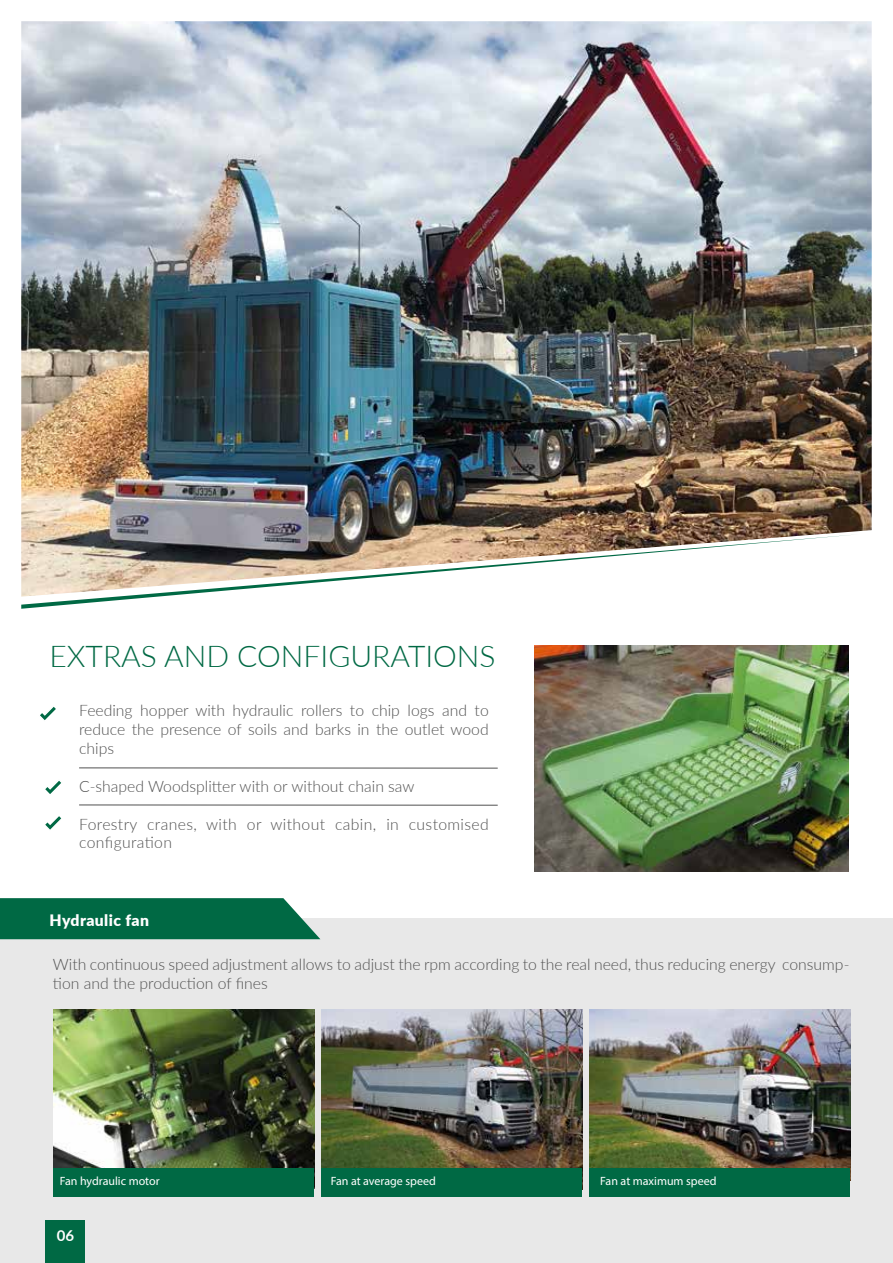
<style>
.page{position:relative;width:893px;height:1263px;background:#fff}
.page>*{position:absolute;margin:0;border:0;box-sizing:border-box;transform-origin:0 0}
.t1{font:300 30px "Lato";color:#006944}
.t2{font:300 15.75px/18.9px "Lato";color:#515151}
.t3{font:300 15.75px/18.9px "Lato";letter-spacing:.025em;color:#515151}
.t4{font:900 15.75px "Lato";letter-spacing:.025em;color:#fff}
.t5{font:700 15px "Lato";color:#fff}
.t6{font:12px "Myriad Pro";color:#fff}
</style>
<div class="page">
<div style="left:0;top:919px;width:893px;height:344px;background:#e8e8e8"></div>
<svg style="left:0;top:898px;width:320px;height:41px;background:#0f714e"></svg>
<img style="left:53px;top:1009px;width:261px;height:159px">
<img style="left:321px;top:1009px;width:261px;height:159px">
<img style="left:589px;top:1009px;width:261px;height:159px">
<div style="left:321px;top:1168px;width:261px;height:29px;background:#006944"></div>
<div style="left:589px;top:1168px;width:261px;height:29px;background:#006944"></div>
<div style="left:53px;top:1168px;width:261px;height:29px;background:#006944"></div>
<hr style="left:79px;top:768px;width:419px;height:1px;background:#515151">
<hr style="left:79px;top:805px;width:419px;height:1px;background:#515151">
<img style="left:534px;top:703px;width:314px;height:168px">
<div style="left:45px;top:1221px;width:40px;height:42px;background:#006944"></div>
<img style="left:21px;top:21px;width:851px;height:682px">
<svg style="left:40px;top:706px;width:16px;height:15px"></svg>
<svg style="left:45px;top:780px;width:17px;height:14px"></svg>
<svg style="left:45px;top:816px;width:17px;height:14px"></svg>
<h1 class="t1" style="left:50px;top:635px;width:448px">EXTRAS AND CONFIGURATIONS</h1>
<p class="t2" style="left:79px;top:700px;width:411px;text-align:justify">Feeding hopper with hydraulic rollers to chip logs and to reduce the presence of soils and barks in the outlet wood chips</p>
<p class="t2" style="left:79px;top:776px;width:337px">C-shaped Woodsplitter with or without chain saw</p>
<p class="t3" style="left:79px;top:814px;width:411px">Forestry cranes, with or without cabin, in customised configuration</p>
<p class="t4" style="left:50px;top:909px;width:101px">Hydraulic fan</p>
<p class="t2" style="left:53px;top:954px;width:798px">With continuous speed adjustment allows to adjust the rpm according to the real need, thus reducing energy consump&shy;tion and the production of fines</p>
<p class="t6" style="left:60px;top:1174px;width:101px">Fan hydraulic motor</p>
<p class="t6" style="left:331px;top:1174px;width:107px">Fan at average speed</p>
<p class="t6" style="left:600px;top:1174px;width:118px">Fan at maximum speed</p>
<p class="t5" style="left:57px;top:1225px;width:19px">06</p>
</div>
